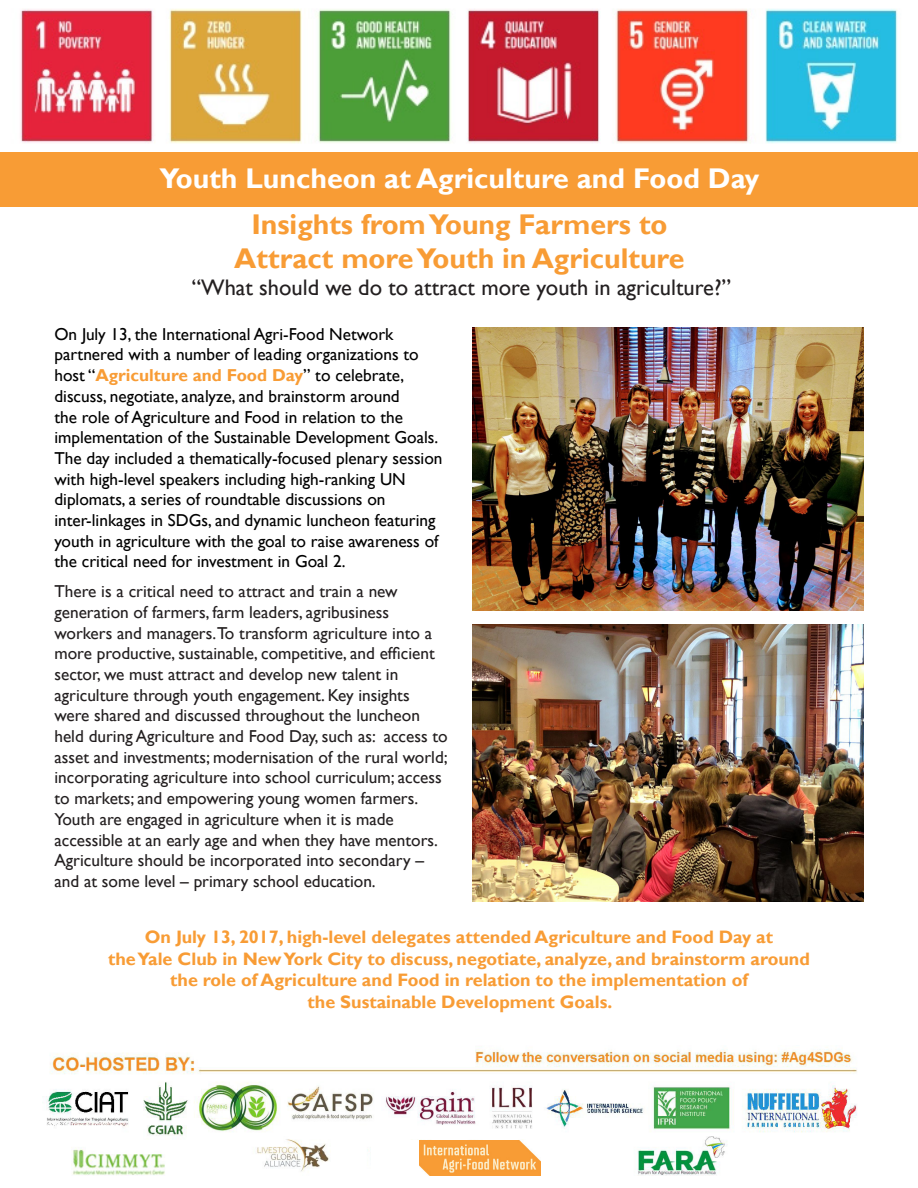
<style>
.page{position:relative;width:918px;height:1188px;background:#fff}
.page>*{position:absolute;margin:0;border:0;box-sizing:border-box;transform-origin:0 0}
.t1{font:700 28.5px/34.2px "Gill Sans";color:#f89c35;text-align:center}
.t2{font:700 28.5px "Gill Sans";color:#fff}
.body{font:22.5px "Gill Sans";color:#231f20}
.body-2{font:700 18px/21.6px "Gill Sans";color:#f89c35;text-align:center}
.body-3{font:17.25px/20.7px "Gill Sans";color:#231f20}
.body-4{font:17.25px/20.7px "Gill Sans";color:#000}
.s1{font-weight:700;color:#f89c35}
</style>
<div class="page">
<div style="left:0;top:151px;width:918px;height:56px;background:#f89c35"></div>
<img style="left:472px;top:625px;width:392px;height:277px">
<img style="left:46px;top:1049px;width:811px;height:127px">
<div style="left:372px;top:1140px;width:225px;height:46px;background:#fff"></div>
<img style="left:420px;top:1140px;width:120px;height:36px">
<img style="left:472px;top:328px;width:392px;height:283px">
<img style="left:20px;top:8px;width:878px;height:136px">
<p class="t2" style="left:160px;top:162px;width:601px">Youth Luncheon at Agriculture and Food Day</p>
<p class="t1" style="left:234px;top:208px;width:452px">Insights from Young Farmers to<br>Attract more Youth in Agriculture</p>
<p class="body" style="left:192px;top:275px;width:541px">“What should we do to attract more youth in agriculture?”</p>
<p class="body-4" style="left:54px;top:324px;width:390px">On July 13, the International Agri-Food Network partnered with a number of leading organizations to host “<span class="s1">Agriculture and Food Day</span>” to celebrate, discuss, negotiate, analyze, and brainstorm around<br>the role of Agriculture and Food in relation to the implementation of the Sustainable Development Goals.<br>The day included a thematically-focused plenary session with high-level speakers including high-ranking UN diplomats, a series of roundtable discussions on inter-linkages in SDGs, and dynamic luncheon featuring youth in agriculture with the goal to raise awareness of the critical need for investment in Goal 2.</p>
<p class="body-3" style="left:54px;top:581px;width:395px">There is a critical need to attract and train a new generation of farmers, farm leaders, agribusiness workers and managers.To transform agriculture into a more productive, sustainable, competitive, and efficient sector, we must attract and develop new talent in agriculture through youth engagement. Key insights were shared and discussed throughout the luncheon held during Agriculture and Food Day, such as: access to asset and investments; modernisation of the rural world; incorporating agriculture into school curriculum; access to markets; and empowering young women farmers.<br>Youth are engaged in agriculture when it is made accessible at an early age and when they have mentors.<br>Agriculture should be incorporated into secondary – and at some level – primary school education.</p>
<p class="body-2" style="left:108px;top:927px;width:703px">On July 13, 2017, high-level delegates attended Agriculture and Food Day at<br>the Yale Club in New York City to discuss, negotiate, analyze, and brainstorm around the role of Agriculture and Food in relation to the implementation of<br>the Sustainable Development Goals.</p>
</div>
